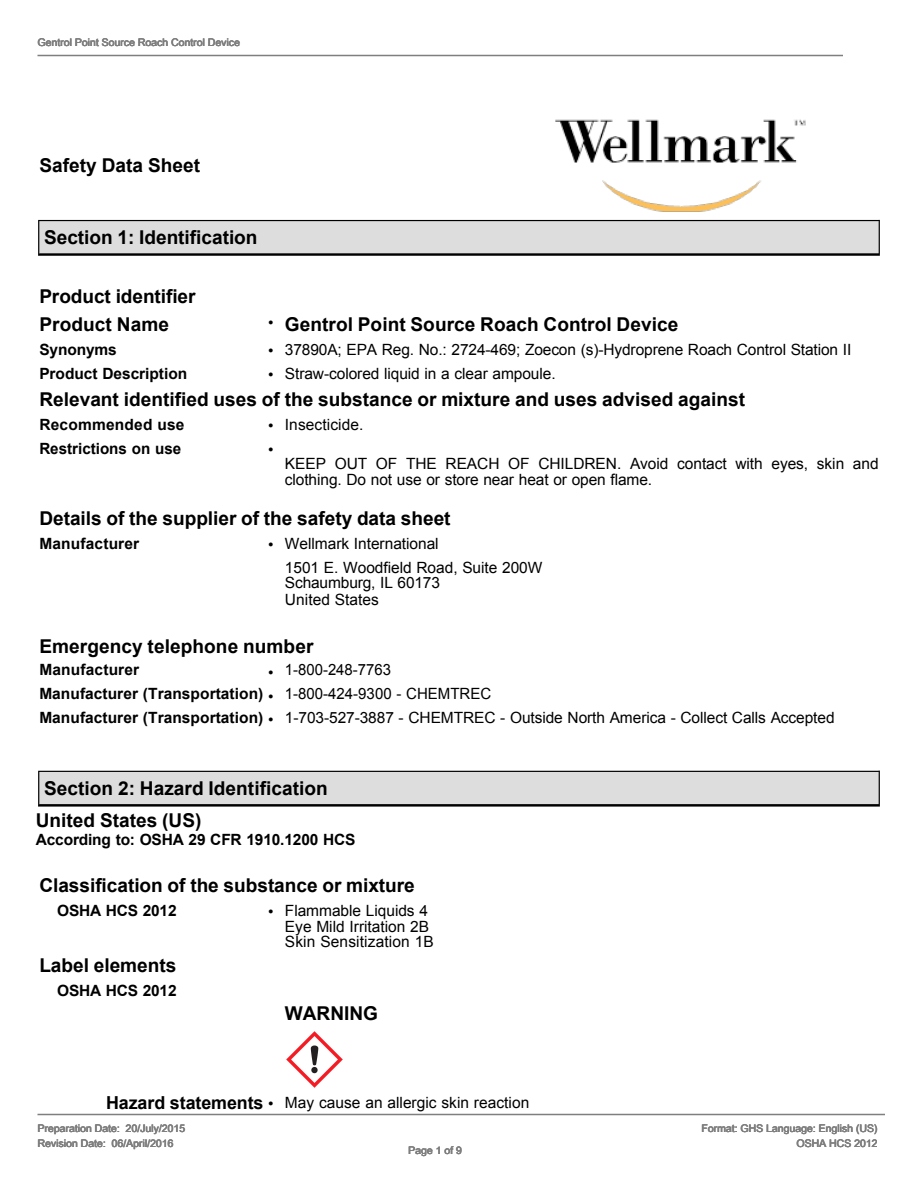
<style>
.page{position:relative;width:918px;height:1188px;background:#fff}
.page>*{position:absolute;margin:0;border:0;box-sizing:border-box;transform-origin:0 0}
.t1{font:700 19.05px/27.5px "Arial";color:#000}
.t2{font:15.45px/15.5px "Arial";letter-spacing:-.005em;color:#000}
.t3{font:700 15.45px "Arial";color:#000}
.t4{font:10.5px/15px "Arial Unicode MS";color:#7f7f7f}
.s1{font-weight:400;font-size:15.45px}
.s2{font-weight:700}
.s3{font-weight:700;font-size:17.85px}
</style>
<div class="page">
<img style="left:555px;top:119px;width:251px;height:93px">
<svg style="left:38px;top:220px;width:842px;height:36px;background:#c6c6c6"></svg>
<svg style="left:38px;top:771px;width:842px;height:36px;background:#c7c7c7"></svg>
<img style="left:286px;top:1031px;width:57px;height:57px">
<hr style="left:38px;top:55px;width:805px;height:1px;background:#7f7f7f">
<hr style="left:38px;top:1114px;width:847px;height:1px;background:#7f7f7f">
<p class="t4" style="left:38px;top:34px;width:204px">Gentrol Point Source Roach Control Device</p>
<p class="t1" style="left:39px;top:152px;width:162px">Safety Data Sheet</p>
<p class="t1" style="left:44px;top:223px;width:215px">Section 1: Identification</p>
<p class="t1" style="left:39px;top:283px;width:158px">Product identifier<br>Product Name</p>
<p class="t1" style="left:268px;top:310px;width:412px"><span class="s1">•</span> Gentrol Point Source Roach Control Device</p>
<p class="t3" style="left:39px;top:341px;width:79px">Synonyms</p>
<p class="t2" style="left:268px;top:342px;width:585px">• 37890A; EPA Reg. No.: 2724-469; Zoecon (s)-Hydroprene Roach Control Station II</p>
<p class="t3" style="left:39px;top:365px;width:149px">Product Description</p>
<p class="t2" style="left:268px;top:365px;width:289px">• Straw-colored liquid in a clear ampoule.</p>
<p class="t1" style="left:39px;top:386px;width:707px">Relevant identified uses of the substance or mixture and uses advised against</p>
<p class="t3" style="left:39px;top:416px;width:147px">Recommended use</p>
<p class="t2" style="left:268px;top:417px;width:97px">• Insecticide.</p>
<p class="t3" style="left:39px;top:440px;width:143px">Restrictions on use</p>
<p class="t2" style="left:268px;top:442px;width:7px">•</p>
<p class="t2" style="left:285px;top:456px;width:595px">KEEP OUT OF THE REACH OF CHILDREN. Avoid contact with eyes, skin and clothing. Do not use or store near heat or open flame.</p>
<p class="t1" style="left:39px;top:505px;width:413px">Details of the supplier of the safety data sheet</p>
<p class="t3" style="left:39px;top:535px;width:101px">Manufacturer</p>
<p class="t2" style="left:285px;top:532px;width:259px;line-height:23.9px;text-indent:-17px">• Wellmark International<br>1501 E. Woodfield Road, Suite 200W</p>
<p class="t2" style="left:285px;top:575px;width:157px;line-height:16.6px">Schaumburg, IL 60173<br>United States</p>
<p class="t1" style="left:39px;top:632px;width:276px">Emergency telephone number</p>
<p class="t3" style="left:39px;top:661px;width:101px">Manufacturer</p>
<p class="t2" style="left:39px;top:658px;width:797px;line-height:23.9px;text-indent:229px">• 1-800-248-7763<br><span class="s2">Manufacturer (Transportation)</span> • 1-800-424-9300 - CHEMTREC<br><span class="s2">Manufacturer (Transportation)</span> • 1-703-527-3887 - CHEMTREC - Outside North America - Collect Calls Accepted</p>
<p class="t1" style="left:36px;top:772px;width:294px;line-height:32.2px;text-indent:8px">Section 2: Hazard Identification<br>United States (US)</p>
<p class="t3" style="left:36px;top:831px;width:321px">According to: OSHA 29 CFR 1910.1200 HCS</p>
<p class="t1" style="left:39px;top:872px;width:377px">Classification of the substance or mixture</p>
<p class="t3" style="left:57px;top:902px;width:121px">OSHA HCS 2012</p>
<p class="t2" style="left:285px;top:903px;width:150px;text-indent:-17px">• Flammable Liquids 4<br>Eye Mild Irritation 2B<br>Skin Sensitization 1B</p>
<p class="t1" style="left:39px;top:952px;width:139px">Label elements</p>
<p class="t3" style="left:57px;top:982px;width:121px">OSHA HCS 2012</p>
<p class="t1" style="left:285px;top:1000px;width:95px">WARNING</p>
<p class="t2" style="left:106px;top:1095px;width:425px"><span class="s3">Hazard statements</span> • May cause an allergic skin reaction</p>
<p class="t4" style="left:38px;top:1120px;width:149px">Preparation Date: 20/July/2015<br>Revision Date: 06/April/2016</p>
<p class="t4" style="left:701px;top:1120px;width:178px;text-align:right">Format: GHS Language: English (US)<br>OSHA HCS 2012</p>
<p class="t4" style="left:408px;top:1143px;width:55px">Page 1 of 9</p>
</div>
